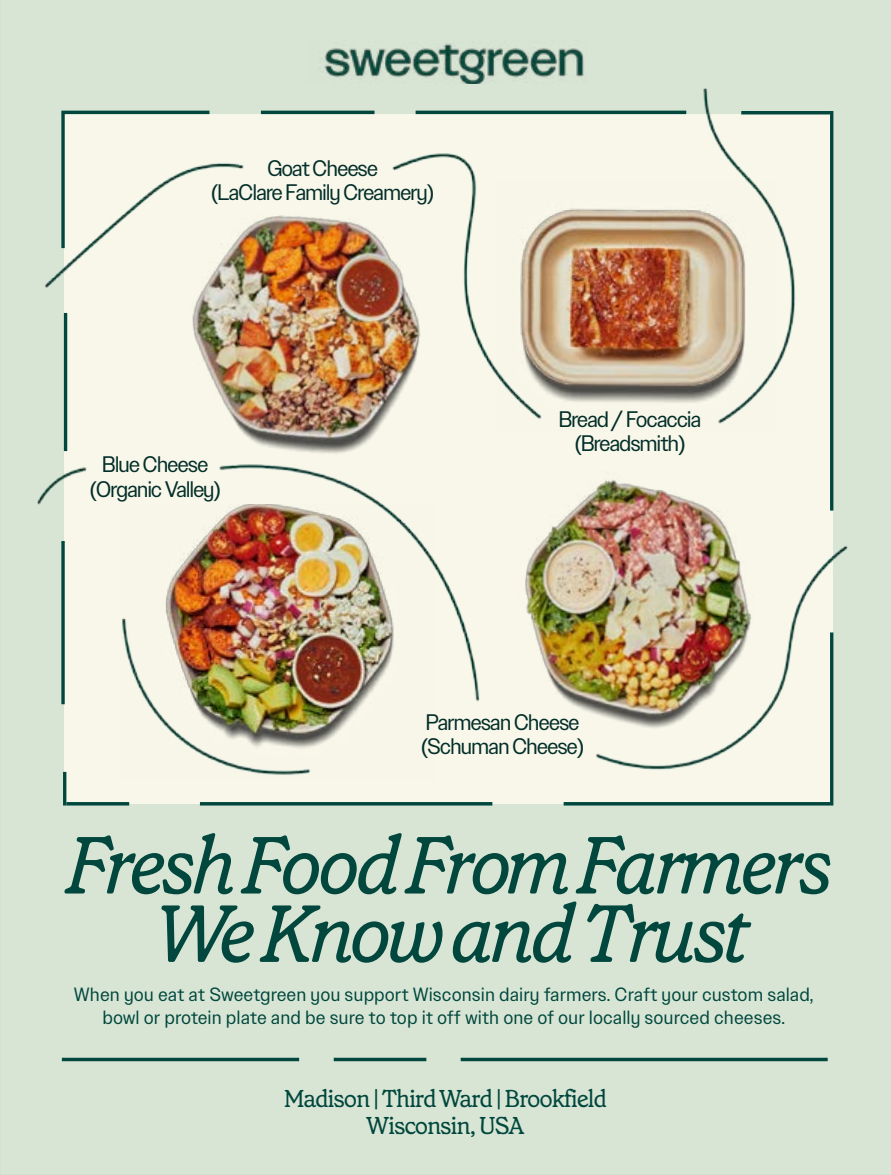
<style>
.page{position:relative;width:891px;height:1175px;background:#fff}
.page>*{position:absolute;margin:0;border:0;box-sizing:border-box;transform-origin:0 0}
.t1{font:italic 80.55px "Grenette Pro";letter-spacing:-.06em;color:#00473d}
.t2{font:24.3px/26.1px "Grenette Pro";letter-spacing:-.05em;color:#00473d;text-align:center}
.t3{font:22.5px/24.3px "Sweet Sans Text";letter-spacing:-.06em;color:#032e29;text-align:center}
.t4{font:19.05px/23px "Sweet Sans Text";color:#00473d;text-align:center}
</style>
<div class="page">
<img style="left:1px;top:0;width:890px;height:1173px">
<p class="t3" style="left:211px;top:156px;width:224px">Goat Cheese<br>(LaClare Family Creamery)</p>
<p class="t3" style="left:90px;top:452px;width:133px">Blue Cheese (Organic Valley)</p>
<p class="t3" style="left:558px;top:407px;width:145px">Bread / Focaccia (Breadsmith)</p>
<p class="t3" style="left:421px;top:709px;width:164px;text-align:left">Parmesan Cheese (Schuman Cheese)</p>
<h1 class="t1" style="left:65px;top:814px;width:770px">Fresh Food From Farmers</h1>
<h1 class="t1" style="left:152px;top:882px;width:600px">We Know and Trust</h1>
<p class="t4" style="left:74px;top:983px;width:741px">When you eat at Sweetgreen you support Wisconsin dairy farmers. Craft your custom salad, bowl or protein plate and be sure to top it off with one of our locally sourced cheeses.</p>
<p class="t2" style="left:284px;top:1085px;width:325px">Madison | Third Ward | Brookfield<br>Wisconsin, USA</p>
</div>
